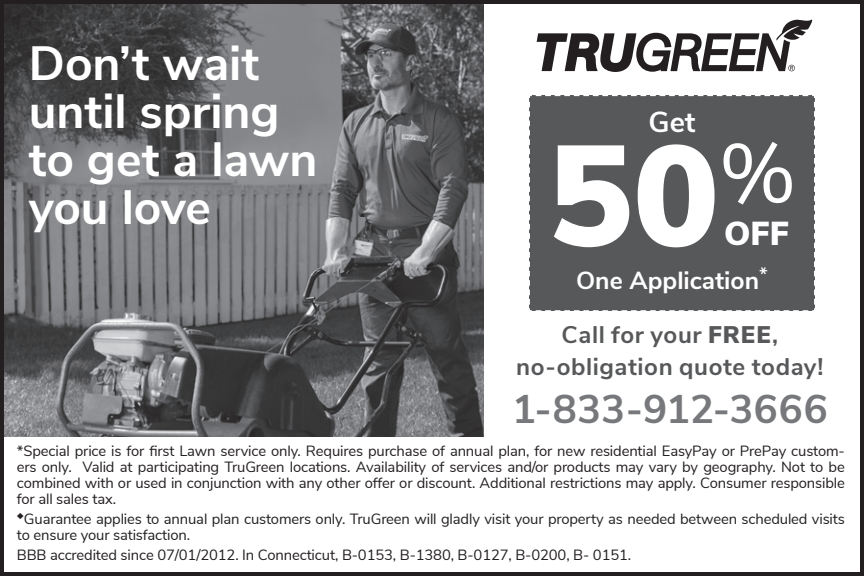
<style>
.page{position:relative;width:864px;height:576px;background:#fff}
.page>*{position:absolute;margin:0;border:0;box-sizing:border-box;transform-origin:0 0}
.t1{font:900 142.8px "Nunito Sans";color:#fff}
.t2{font:700 48px/48px "Nunito Sans";color:#fff}
.t3{font:700 40px "Nunito Sans";letter-spacing:.015em;color:#76787b}
.t4{font:900 33.2px "Nunito Sans";color:#fff}
.t5{font:700 28.8px "Nunito Sans";color:#fff}
.t6{font:700 24.8px "Nunito Sans";color:#fff}
.t7{font:700 24px/32px "Nunito Sans";letter-spacing:.025em;color:#57585a;text-align:center}
.t8{font:14.8px/16px "Nunito Sans";letter-spacing:-.01em;color:#231f20;text-align:justify}
.s1{font-weight:900}
</style>
<div class="page">
<img style="left:5px;top:5px;width:479px;height:431px">
<div style="left:529px;top:95px;width:286px;height:216px;background:#57585a"></div>
<svg style="left:537px;top:20px;width:275px;height:52px"></svg>
<div style="left:0;top:0;width:864px;height:576px;border:4px solid #231f20"></div>
<h2 class="t2" style="left:29px;top:37px;width:290px">Don’t wait until spring to get a lawn you love</h2>
<h3 class="t5" style="left:649px;top:101px;width:48px">Get</h3>
<h1 class="t1" style="left:548px;top:91px;width:250px">50<sup>%</sup></h1>
<h3 class="t4" style="left:724px;top:209px;width:66px">OFF</h3>
<h3 class="t6" style="left:576px;top:262px;width:193px">One Application<sup>*</sup></h3>
<h3 class="t7" style="left:516px;top:318px;width:309px">Call for your <span class="s1">FREE</span>, no-obligation quote today!</h3>
<h3 class="t3" style="left:512px;top:380px;width:317px">1-833-912-3666</h3>
<p class="t8" style="left:17px;top:442px;width:830px">*Special price is for first Lawn service only. Requires purchase of annual plan, for new residential EasyPay or PrePay custom&shy;ers only. Valid at participating TruGreen locations. Availability of services and/or products may vary by geography. Not to be combined with or used in conjunction with any other offer or discount. Additional restrictions may apply. Consumer responsible for all sales tax.</p>
<p class="t8" style="left:17px;top:510px;width:830px">◆Guarantee applies to annual plan customers only. TruGreen will gladly visit your property as needed between scheduled visits to ensure your satisfaction.</p>
<p class="t8" style="left:17px;top:546px;width:616px">BBB accredited since 07/01/2012. In Connecticut, B-0153, B-1380, B-0127, B-0200, B- 0151.</p>
</div>
